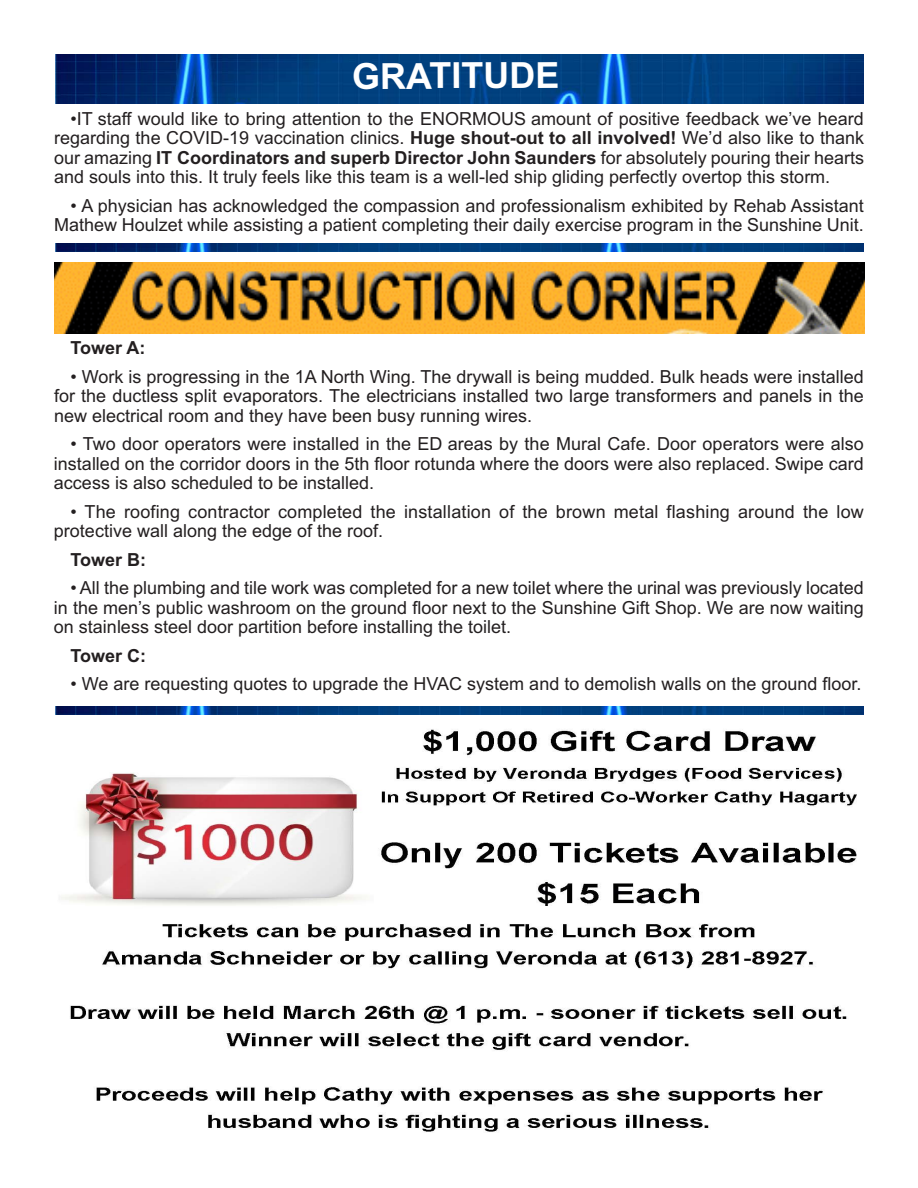
<style>
.page{position:relative;width:918px;height:1188px;background:#fff}
.page>*{position:absolute;margin:0;border:0;box-sizing:border-box;transform-origin:0 0}
.t1{font:700 36px "Arial";letter-spacing:-.005em;color:#fff}
.t2{font:18px/19.5px "Arial";color:#231f20;text-align:justify}
.t3{font:700 18px "Arial";color:#231f20}
.s1{font-weight:700}
</style>
<div class="page">
<img style="left:61px;top:729px;width:796px;height:403px">
<img style="left:56px;top:54px;width:807px;height:50px">
<img style="left:55px;top:243px;width:808px;height:9px">
<img style="left:54px;top:262px;width:810px;height:72px">
<img style="left:56px;top:706px;width:807px;height:8px">
<p class="t1" style="left:352px;top:63px;width:209px">GRATITUDE</p>
<p class="t2" style="left:54px;top:111px;width:811px;text-indent:17px">•IT staff would like to bring attention to the ENORMOUS amount of positive feedback we’ve heard regarding the COVID-19 vaccination clinics. <span class="s1">Huge shout-out to all involved!</span> We’d also like to thank our amazing <span class="s1">IT Coordinators and superb Director John Saunders</span> for absolutely pouring their hearts and souls into this. It truly feels like this team is a well-led ship gliding perfectly overtop this storm.</p>
<p class="t2" style="left:54px;top:197px;width:811px;text-align:right">• A physician has acknowledged the compassion and professionalism exhibited by Rehab Assistant<br>Mathew Houlzet while assisting a patient completing their daily exercise program in the Sunshine Unit.</p>
<p class="t3" style="left:70px;top:341px;width:77px">Tower A:</p>
<p class="t2" style="left:54px;top:368px;width:811px;text-indent:17px">• Work is progressing in the 1A North Wing. The drywall is being mudded. Bulk heads were installed for the ductless split evaporators. The electricians installed two large transformers and panels in the new electrical room and they have been busy running wires.</p>
<p class="t2" style="left:54px;top:436px;width:812px;text-indent:17px">• Two door operators were installed in the ED areas by the Mural Cafe. Door operators were also installed on the corridor doors in the 5th floor rotunda where the doors were also replaced. Swipe card access is also scheduled to be installed.</p>
<p class="t2" style="left:54px;top:503px;width:811px;text-indent:17px">• The roofing contractor completed the installation of the brown metal flashing around the low protective wall along the edge of the roof.</p>
<p class="t3" style="left:70px;top:553px;width:77px">Tower B:</p>
<p class="t2" style="left:54px;top:580px;width:811px;text-indent:17px">• All the plumbing and tile work was completed for a new toilet where the urinal was previously located in the men’s public washroom on the ground floor next to the Sunshine Gift Shop. We are now waiting on stainless steel door partition before installing the toilet.</p>
<p class="t3" style="left:70px;top:649px;width:77px">Tower C:</p>
<p class="t2" style="left:70px;top:676px;width:793px">• We are requesting quotes to upgrade the HVAC system and to demolish walls on the ground floor.</p>
</div>
